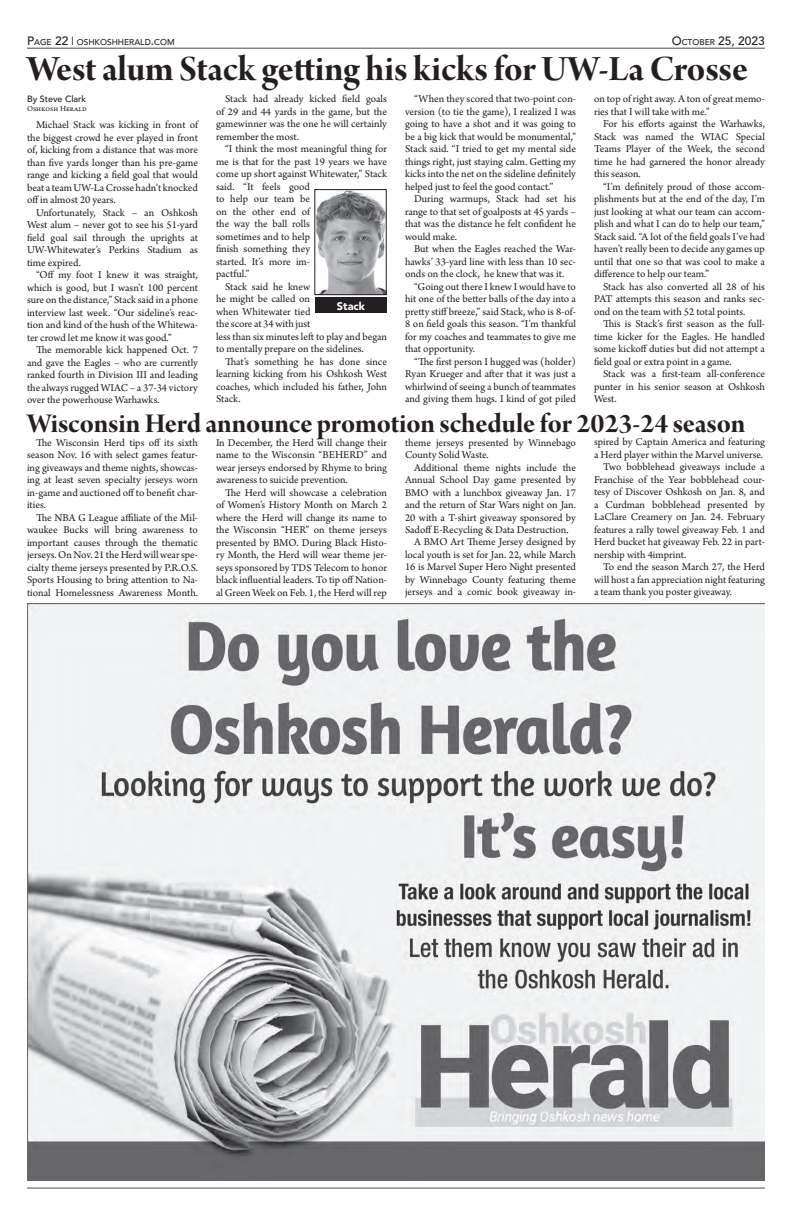
<style>
.page{position:relative;width:792px;height:1224px;background:#fff}
.page>*{position:absolute;margin:0;border:0;box-sizing:border-box;transform-origin:0 0}
.t1{font:38px "Arno Pro Bold Display";letter-spacing:-.005em;color:#231f20}
.t2{font:29px "Arno Pro Bold Display";letter-spacing:-.005em;color:#231f20}
.t3{font:500 12px "Avenir LT Std";color:#231f20}
.t4{font:11px/12.5px "Arno Pro";color:#231f20;text-align:justify}
.t5{font:900 11px "Avenir LT Std";color:#fff}
.t6{font:500 9px "Avenir LT Std";color:#231f20}
.t7{font:500 8.4px "Avenir LT Std";color:#231f20}
.t8{font:8px "Arno Pro Sm Text";color:#231f20}
.s1{font-size:12px}
.s2{font-size:8.4px}
</style>
<div class="page">
<hr style="left:27px;top:1188px;width:738px;height:1px;background:#4b4c4d">
<hr style="left:27px;top:48px;width:738px;height:1px;background:#4b4c4d">
<div style="left:315px;top:298px;width:72px;height:15px;background:#231f20"></div>
<img style="left:317px;top:191px;width:67px;height:102px">
<div style="left:315px;top:189px;width:71px;height:106px;border:1px solid #231f20"></div>
<img style="left:27px;top:603px;width:738px;height:578px">
<p class="t7" style="left:27px;top:37px;width:149px"><span class="s1">P</span>AGE <span class="s1">22</span> OSHKOSHHERALD<span class="s1">.</span>COM</p>
<p class="t3" style="left:672px;top:34px;width:95px">O<span class="s2">CTOBER</span> 25, 2023</p>
<h1 class="t1" style="left:27px;top:48px;width:722px">West alum Stack getting his kicks for UW-La Crosse</h1>
<p class="t6" style="left:27px;top:94px;width:61px">By Steve Clark</p>
<p class="t8" style="left:27px;top:104px;width:61px">Oshkosh Herald</p>
<p class="t4" style="left:27px;top:119px;width:173px;text-indent:9px">Michael Stack was kicking in front of the biggest crowd he ever played in front of, kicking from a distance that was more than five yards longer than his pre-game range and kicking a field goal that would beat a team UW-La Crosse hadn’t knocked off in almost 20 years.</p>
<p class="t4" style="left:27px;top:207px;width:173px;text-indent:9px">Unfortunately, Stack – an Oshkosh West alum – never got to see his 51-yard field goal sail through the uprights at UW-Whitewater’s Perkins Stadium as time expired.</p>
<p class="t4" style="left:27px;top:269px;width:173px;text-indent:9px">“Off my foot I knew it was straight, which is good, but I wasn’t 100 percent sure on the distance,” Stack said in a phone interview last week. “Our sideline’s reac&shy;tion and kind of the hush of the Whitewa&shy;ter crowd let me know it was good.”</p>
<p class="t4" style="left:27px;top:344px;width:173px;text-indent:9px">The memorable kick happened Oct. 7 and gave the Eagles – who are currently ranked fourth in Division III and leading the always rugged WIAC – a 37-34 victory over the powerhouse Warhawks.</p>
<p class="t4" style="left:594px;top:93px;width:172px">on top of right away. A ton of great memo&shy;ries that I will take with me.”</p>
<p class="t4" style="left:594px;top:118px;width:172px;text-indent:9px">For his efforts against the Warhawks, Stack was named the WIAC Special Teams Player of the Week, the second time he had garnered the honor already this season.</p>
<p class="t4" style="left:594px;top:181px;width:173px;text-indent:9px">“I’m definitely proud of those accom&shy;plishments but at the end of the day, I’m just looking at what our team can accom&shy;plish and what I can do to help our team,” Stack said. “A lot of the field goals I’ve had haven’t really been to decide any games up until that one so that was cool to make a difference to help our team.”</p>
<p class="t4" style="left:594px;top:281px;width:173px;text-indent:9px">Stack has also converted all 28 of his PAT attempts this season and ranks sec&shy;ond on the team with 52 total points.</p>
<p class="t4" style="left:594px;top:318px;width:173px;text-indent:9px">This is Stack’s first season as the full&shy;time kicker for the Eagles. He handled some kickoff duties but did not attempt a field goal or extra point in a game.</p>
<p class="t4" style="left:594px;top:368px;width:173px;text-indent:9px">Stack was a first-team all-conference punter in his senior season at Oshkosh West.</p>
<p class="t4" style="left:405px;top:93px;width:173px;text-indent:9px">“When they scored that two-point con&shy;version (to tie the game), I realized I was going to have a shot and it was going to be a big kick that would be monumental,” Stack said. “I tried to get my mental side things right, just staying calm. Getting my kicks into the net on the sideline definitely helped just to feel the good contact.”</p>
<p class="t4" style="left:405px;top:193px;width:173px;text-indent:9px">During warmups, Stack had set his range to that set of goalposts at 45 yards – that was the distance he felt confident he would make.</p>
<p class="t4" style="left:405px;top:243px;width:172px;text-indent:9px">But when the Eagles reached the War&shy;hawks’ 33-yard line with less than 10 sec&shy;onds on the clock, he knew that was it.</p>
<p class="t4" style="left:405px;top:281px;width:173px;text-indent:9px">“Going out there I knew I would have to hit one of the better balls of the day into a pretty stiff breeze,” said Stack, who is 8-of-8 on field goals this season. “I’m thankful for my coaches and teammates to give me that opportunity.</p>
<p class="t4" style="left:405px;top:356px;width:173px;text-indent:9px">“The first person I hugged was (holder)<br>Ryan Krueger and after that it was just a whirlwind of seeing a bunch of teammates and giving them hugs. I kind of got piled</p>
<p class="t4" style="left:216px;top:93px;width:172px;text-indent:9px">Stack had already kicked field goals of 29 and 44 yards in the game, but the gamewinner was the one he will certainly remember the most.</p>
<p class="t4" style="left:225px;top:143px;width:163px">“I think the most meaningful thing for</p>
<p class="t4" style="left:216px;top:156px;width:173px">me is that for the past 19 years we have</p>
<p class="t4" style="left:216px;top:168px;width:172px">come up short against Whitewater,” Stack</p>
<p class="t4" style="left:216px;top:181px;width:96px">said. “It feels good</p>
<p class="t4" style="left:216px;top:193px;width:96px">to help our team be</p>
<p class="t4" style="left:216px;top:206px;width:96px">on the other end of</p>
<p class="t4" style="left:216px;top:218px;width:96px">the way the ball rolls</p>
<p class="t4" style="left:216px;top:231px;width:96px">sometimes and to help</p>
<p class="t4" style="left:216px;top:243px;width:96px">finish something they</p>
<p class="t4" style="left:216px;top:256px;width:96px">started. It’s more im-</p>
<p class="t4" style="left:216px;top:268px;width:35px">pactful.”</p>
<p class="t4" style="left:225px;top:281px;width:87px">Stack said he knew</p>
<p class="t4" style="left:216px;top:293px;width:96px">he might be called on</p>
<p class="t4" style="left:216px;top:306px;width:96px">when Whitewater tied</p>
<p class="t4" style="left:216px;top:318px;width:96px">the score at 34 with just</p>
<p class="t4" style="left:216px;top:331px;width:172px">less than six minutes left to play and began</p>
<p class="t4" style="left:216px;top:343px;width:149px">to mentally prepare on the sidelines.</p>
<p class="t4" style="left:225px;top:356px;width:163px">That’s something he has done since</p>
<p class="t4" style="left:216px;top:368px;width:173px">learning kicking from his Oshkosh West</p>
<p class="t4" style="left:216px;top:381px;width:172px">coaches, which included his father, John</p>
<p class="t4" style="left:216px;top:393px;width:26px">Stack.</p>
<p class="t5" style="left:337px;top:299px;width:30px">Stack</p>
<h2 class="t2" style="left:27px;top:407px;width:720px">Wisconsin Herd announce promotion schedule for 2023-24 season</h2>
<p class="t4" style="left:27px;top:437px;width:173px;text-indent:9px">The Wisconsin Herd tips off its sixth season Nov. 16 with select games featur&shy;ing giveaways and theme nights, showcas&shy;ing at least seven specialty jerseys worn in-game and auctioned off to benefit char&shy;ities.</p>
<p class="t4" style="left:27px;top:512px;width:173px;text-indent:9px">The NBA G League affiliate of the Mil&shy;waukee Bucks will bring awareness to important causes through the thematic jerseys. On Nov. 21 the Herd will wear spe&shy;cialty theme jerseys presented by P.R.O.S.<br>Sports Housing to bring attention to Na&shy;tional Homelessness Awareness Month.</p>
<p class="t4" style="left:594px;top:437px;width:173px">spired by Captain America and featuring</p>
<p class="t4" style="left:594px;top:449px;width:171px">a Herd player within the Marvel universe.</p>
<p class="t4" style="left:603px;top:462px;width:163px">Two bobblehead giveaways include a</p>
<p class="t4" style="left:594px;top:474px;width:172px">Franchise of the Year bobblehead cour-</p>
<p class="t4" style="left:594px;top:486px;width:172px">tesy of Discover Oshkosh on Jan. 8, and</p>
<p class="t4" style="left:594px;top:499px;width:172px">a Curdman bobblehead presented by</p>
<p class="t4" style="left:594px;top:511px;width:172px">LaClare Creamery on Jan. 24. February</p>
<p class="t4" style="left:594px;top:524px;width:172px">features a rally towel giveaway Feb. 1 and</p>
<p class="t4" style="left:594px;top:536px;width:172px">Herd bucket hat giveaway Feb. 22 in part-</p>
<p class="t4" style="left:594px;top:549px;width:94px">nership with 4imprint.</p>
<p class="t4" style="left:603px;top:561px;width:163px">To end the season March 27, the Herd</p>
<p class="t4" style="left:594px;top:574px;width:172px">will host a fan appreciation night featuring</p>
<p class="t4" style="left:594px;top:586px;width:140px">a team thank you poster giveaway.</p>
<p class="t4" style="left:405px;top:437px;width:173px">theme jerseys presented by Winnebago<br>County Solid Waste.</p>
<p class="t4" style="left:414px;top:462px;width:164px">Additional theme nights include the</p>
<p class="t4" style="left:405px;top:474px;width:172px">Annual School Day game presented by</p>
<p class="t4" style="left:405px;top:487px;width:172px">BMO with a lunchbox giveaway Jan. 17</p>
<p class="t4" style="left:405px;top:499px;width:172px">and the return of Star Wars night on Jan.</p>
<p class="t4" style="left:405px;top:512px;width:173px">20 with a T-shirt giveaway sponsored by</p>
<p class="t4" style="left:405px;top:524px;width:165px">Sadoff E-Recycling &amp; Data Destruction.</p>
<p class="t4" style="left:414px;top:537px;width:163px">A BMO Art Theme Jersey designed by</p>
<p class="t4" style="left:405px;top:549px;width:173px">local youth is set for Jan. 22, while March</p>
<p class="t4" style="left:405px;top:562px;width:173px">16 is Marvel Super Hero Night presented</p>
<p class="t4" style="left:405px;top:574px;width:172px">by Winnebago County featuring theme</p>
<p class="t4" style="left:405px;top:587px;width:172px">jerseys and a comic book giveaway in-</p>
<p class="t4" style="left:216px;top:437px;width:173px">In December, the Herd will change their name to the Wisconsin “BEHERD” and wear jerseys endorsed by Rhyme to bring awareness to suicide prevention.</p>
<p class="t4" style="left:216px;top:487px;width:173px;text-indent:9px">The Herd will showcase a celebration of Women’s History Month on March 2 where the Herd will change its name to the Wisconsin “HER” on theme jerseys presented by BMO. During Black Histo&shy;ry Month, the Herd will wear theme jer&shy;seys sponsored by TDS Telecom to honor black influential leaders. To tip off Nation&shy;al Green Week on Feb. 1, the Herd will rep</p>
</div>
